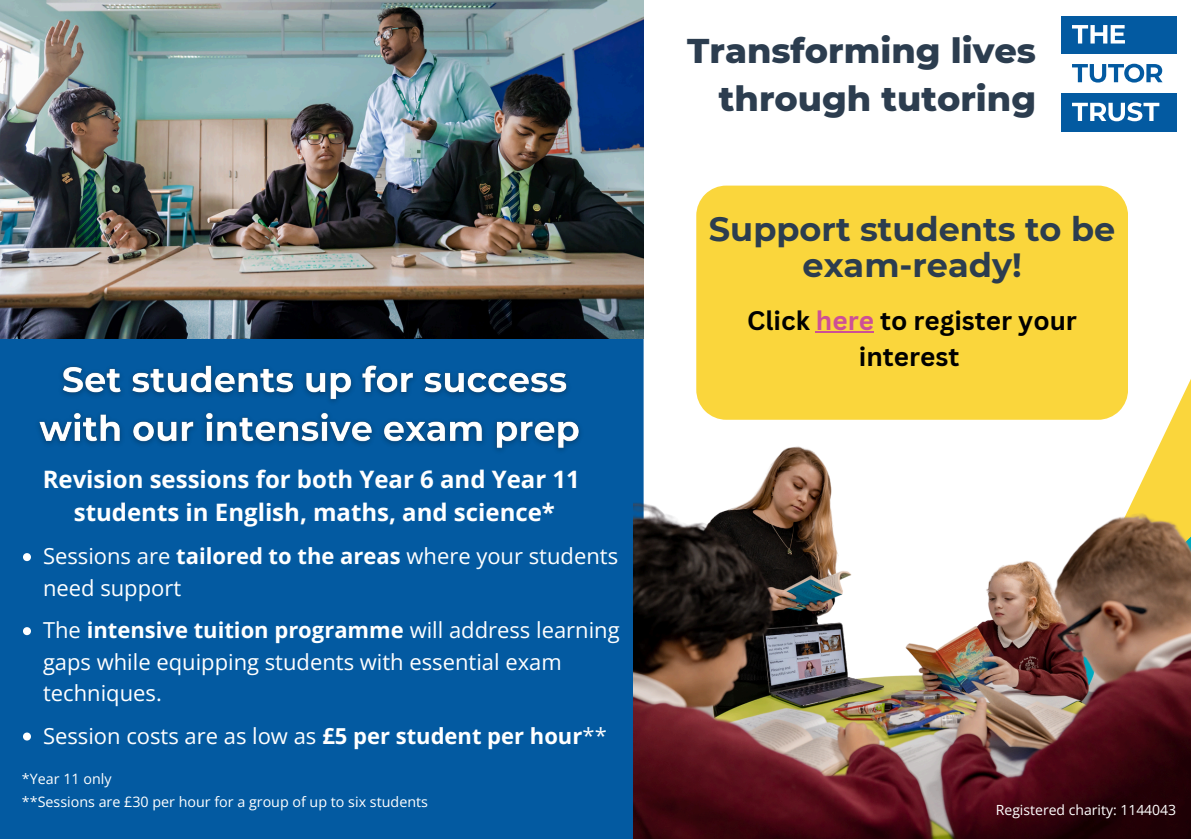
<style>
.page{position:relative;width:1191px;height:839px;background:#fff}
.page>*{position:absolute;margin:0;border:0;box-sizing:border-box;transform-origin:0 0}
.t1{font:800 35px/48px "Montserrat";color:#2c3d4f;text-align:right}
.t2{font:700 33.6px/36px "Montserrat";color:#2c3d4f;text-align:center}
.t3{font:700 26px/36px "Canva Sans";color:#000;text-align:center}
.t4{font:700 24px/33px "Open Sans";color:#fff;text-align:center}
.t5{font:22px/31.4px "Open Sans";color:#fff}
.t6{font:14.2px "Open Sans";color:#fff}
.t7{font:14px "Open Sans";color:#fff}
.s1{font-weight:700}
.s2{color:#cd5096}
</style>
<div class="page">
<svg style="left:1160px;top:379px;width:31px;height:100px"></svg>
<div style="left:0;top:0;width:644px;height:838px;background:#035aa1"></div>
<div style="left:1062px;top:16px;width:115px;height:38px;background:#035aa1"></div>
<div style="left:1062px;top:93px;width:115px;height:38px;background:#035aa1"></div>
<svg style="left:1072px;top:25px;width:53px;height:19px"></svg>
<svg style="left:1072px;top:64px;width:91px;height:19px"></svg>
<svg style="left:1072px;top:102px;width:87px;height:19px"></svg>
<svg style="left:23px;top:553px;width:8px;height:8px"></svg>
<svg style="left:23px;top:627px;width:8px;height:8px"></svg>
<svg style="left:23px;top:732px;width:8px;height:8px"></svg>
<img style="left:634px;top:442px;width:556px;height:396px">
<div style="left:696px;top:185px;width:432px;height:235px;background:#fad63c"></div>
<hr style="left:816px;top:331px;width:58px;height:1px;background:#cd5096">
<img style="left:0;top:0;width:643px;height:339px">
<img style="left:30px;top:356px;width:560px;height:103px">
<p class="t4" style="left:43px;top:462px;width:539px">Revision sessions for both Year 6 and Year 11 students in English, maths, and science*</p>
<p class="t5" style="left:43px;top:540px;width:577px">Sessions are <span class="s1">tailored to the areas</span> where your students need support</p>
<h2 class="t5" style="left:43px;top:614px;width:578px">The <span class="s1">intensive tuition programme</span> will address learning gaps while equipping students with essential exam techniques.</h2>
<p class="t5" style="left:43px;top:719px;width:565px">Session costs are as low as <span class="s1">£5 per student per hour</span>**</p>
<h1 class="t6" style="left:22px;top:768px;width:91px">*Year 11 only</h1>
<h2 class="t6" style="left:22px;top:791px;width:408px">**Sessions are £30 per hour for a group of up to six students</h2>
<p class="t1" style="left:687px;top:26px;width:350px">Transforming lives through tutoring</p>
<p class="t2" style="left:709px;top:211px;width:408px">Support students to be exam-ready!</p>
<p class="t3" style="left:747px;top:301px;width:331px">Click <span class="s2">here</span> to register your interest</p>
<p class="t7" style="left:996px;top:799px;width:182px">Registered charity: 1144043</p>
</div>
